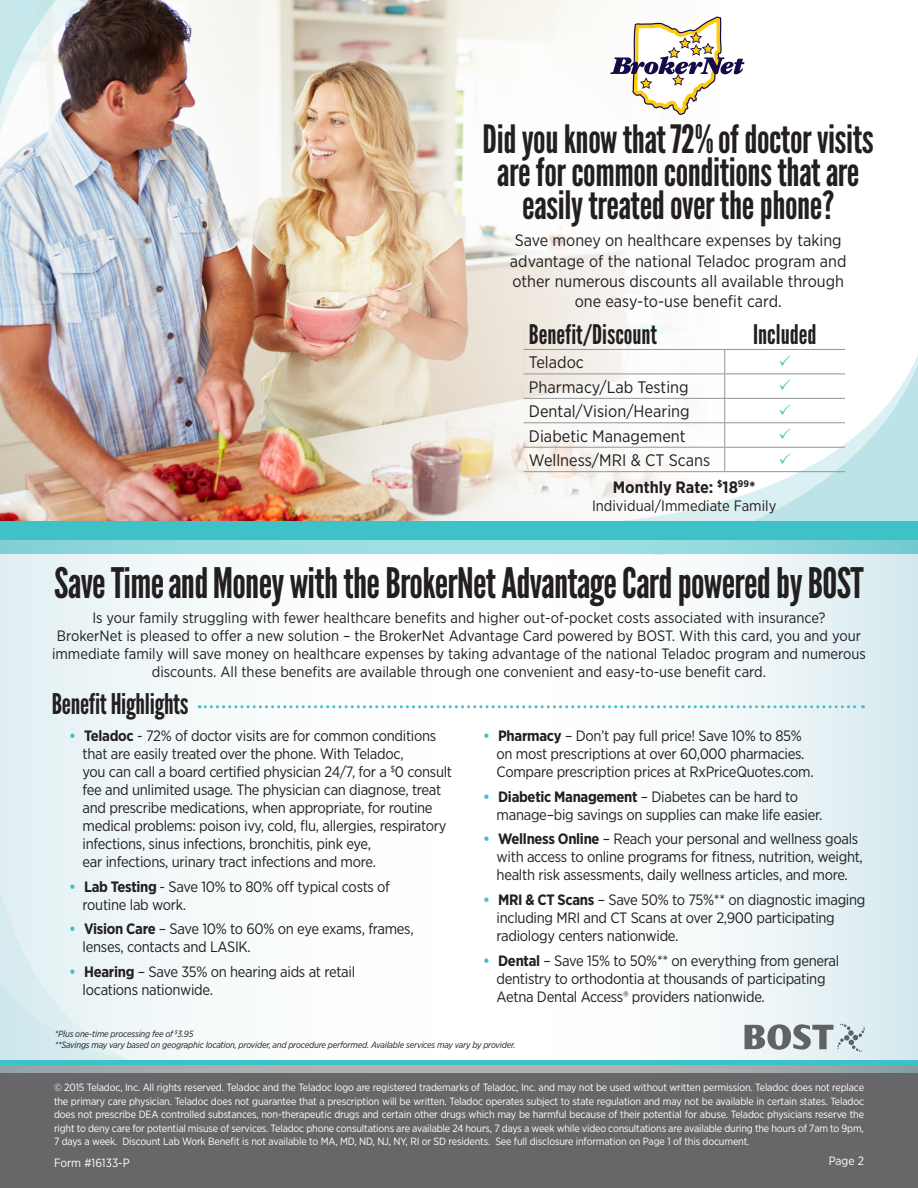
<style>
.page{position:relative;width:918px;height:1188px;background:#fff}
.page>*{position:absolute;margin:0;border:0;box-sizing:border-box;transform-origin:0 0}
.t1{font:42px "League Gothic";letter-spacing:-.015em;color:#231f20}
.t2{font:39px/33px "League Gothic";letter-spacing:-.01em;color:#231f20;text-align:center}
.t3{font:28.5px "League Gothic";letter-spacing:-.01em;color:#231f20}
.t4{font:27px "League Gothic";color:#231f20}
.t5{font:16.65px "Gotham Narrow";color:#231f20}
.t6{font:16.5px/20.2px "Gotham Narrow";color:#231f20;text-align:center}
.t7{font:700 16.5px "Gotham Narrow";color:#231f20}
.t8{font:15px/18px "Gotham Narrow";letter-spacing:-.02em;color:#231f20}
.t9{font:15px/18px "Gotham Narrow";color:#231f20;text-align:center}
.t10{font:12px "Gotham Narrow";color:#fff}
.t11{font:10.5px/13.5px "Gotham Narrow";letter-spacing:-.015em;color:#fff;text-align:justify}
.t12{font:italic 9px/10.5px "Gotham Narrow";letter-spacing:-.02em;color:#231f20}
.s1{font-weight:700;color:#3fc1c8}
.s2{font-weight:700}
</style>
<div class="page">
<svg style="left:720px;top:350px;width:198px;height:171px"></svg>
<div style="left:0;top:1065px;width:918px;height:123px;background:#676769"></div>
<div style="left:0;top:521px;width:918px;height:33px;background:#3fc1c8"></div>
<svg style="left:0;top:540px;width:918px;height:532px"></svg>
<div style="left:0;top:1060px;width:918px;height:5px;background:#3fc1c8"></div>
<svg style="left:199px;top:705px;width:664px;height:3px"></svg>
<img style="left:0;top:0;width:720px;height:521px">
<hr style="left:523px;top:349px;width:202px;height:1px;background:#939598">
<hr style="left:725px;top:349px;width:120px;height:1px;background:#939598">
<hr style="left:523px;top:374px;width:202px;height:1px;background:#939598">
<hr style="left:725px;top:374px;width:120px;height:1px;background:#939598">
<hr style="left:523px;top:398px;width:202px;height:1px;background:#939598">
<hr style="left:725px;top:398px;width:120px;height:1px;background:#939598">
<hr style="left:523px;top:422px;width:202px;height:1px;background:#939598">
<hr style="left:725px;top:422px;width:120px;height:1px;background:#939598">
<hr style="left:523px;top:447px;width:202px;height:1px;background:#939598">
<hr style="left:725px;top:447px;width:120px;height:1px;background:#939598">
<svg style="left:724px;top:350px;width:1px;height:121px"></svg>
<hr style="left:523px;top:471px;width:202px;height:1px;background:#939598">
<hr style="left:725px;top:471px;width:120px;height:1px;background:#939598">
<img style="left:175px;top:0;width:43px;height:263px">
<img style="left:0;top:0;width:175px;height:294px">
<svg style="left:745px;top:1024px;width:120px;height:28px;background:#acb4b6"></svg>
<svg style="left:610px;top:16px;width:135px;height:99px"></svg>
<svg style="left:780px;top:355px;width:11px;height:11px"></svg>
<svg style="left:780px;top:379px;width:11px;height:11px"></svg>
<svg style="left:780px;top:404px;width:11px;height:11px"></svg>
<svg style="left:780px;top:428px;width:11px;height:11px"></svg>
<svg style="left:780px;top:453px;width:11px;height:10px"></svg>
<p class="t2" style="left:483px;top:123px;width:393px">Did you know that 72% of doctor visits are for common conditions that are easily treated over the phone?</p>
<p class="t6" style="left:510px;top:230px;width:338px">Save money on healthcare expenses by taking advantage of the national Teladoc program and other numerous discounts all available through one easy-to-use benefit card.</p>
<p class="t4" style="left:529px;top:318px;width:130px">Benefit/Discount</p>
<p class="t4" style="left:753px;top:318px;width:65px">Included</p>
<p class="t5" style="left:529px;top:352px;width:56px">Teladoc</p>
<p class="t5" style="left:529px;top:377px;width:161px">Pharmacy/Lab Testing</p>
<p class="t5" style="left:529px;top:401px;width:162px">Dental/Vision/Hearing</p>
<p class="t5" style="left:529px;top:426px;width:158px">Diabetic Management</p>
<p class="t5" style="left:529px;top:450px;width:183px">Wellness/MRI &amp; CT Scans</p>
<p class="t7" style="left:613px;top:477px;width:144px">Monthly Rate: <sup>$</sup>18<sup>99</sup>*</p>
<p class="t9" style="left:592px;top:496px;width:186px">Individual/Immediate Family</p>
<p class="t1" style="left:54px;top:558px;width:811px">Save Time and Money with the BrokerNet Advantage Card powered by BOST</p>
<p class="t9" style="left:52px;top:608px;width:815px">Is your family struggling with fewer healthcare benefits and higher out-of-pocket costs associated with insurance?<br>BrokerNet is pleased to offer a new solution – the BrokerNet Advantage Card powered by BOST. With this card, you and your immediate family will save money on healthcare expenses by taking advantage of the national Teladoc program and numerous discounts. All these benefits are available through one convenient and easy-to-use benefit card.</p>
<p class="t3" style="left:52px;top:687px;width:138px">Benefit Highlights</p>
<p class="t8" style="left:497px;top:726px;width:319px;text-indent:-14px"><span class="s1">•</span> <span class="s2">Pharmacy</span> – Don’t pay full price! Save 10% to 85% on most prescriptions at over 60,000 pharmacies.<br>Compare prescription prices at RxPriceQuotes.com.</p>
<p class="t8" style="left:497px;top:787px;width:327px;text-indent:-14px"><span class="s1">•</span> <span class="s2">Diabetic Management</span> – Diabetes can be hard to manage–big savings on supplies can make life easier.</p>
<p class="t8" style="left:497px;top:830px;width:368px;text-indent:-14px"><span class="s1">•</span> <span class="s2">Wellness Online</span> – Reach your personal and wellness goals with access to online programs for fitness, nutrition, weight, health risk assessments, daily wellness articles, and more.</p>
<p class="t8" style="left:497px;top:891px;width:370px;text-indent:-14px"><span class="s1">•</span> <span class="s2">MRI &amp; CT Scans</span> – Save 50% to 75%** on diagnostic imaging including MRI and CT Scans at over 2,900 participating radiology centers nationwide.</p>
<p class="t8" style="left:497px;top:951px;width:344px;text-indent:-14px"><span class="s1">•</span> <span class="s2">Dental</span> – Save 15% to 50%** on everything from general dentistry to orthodontia at thousands of participating<br>Aetna Dental Access® providers nationwide.</p>
<p class="t12" style="left:55px;top:1029px;width:462px">*Plus one-time processing fee of <sup>$</sup>3.95<br>**Savings may vary based on geographic location, provider, and procedure performed. Available services may vary by provider.</p>
<p class="t8" style="left:83px;top:726px;width:371px;text-indent:-13px"><span class="s1">•</span> <span class="s2">Teladoc</span> - 72% of doctor visits are for common conditions that are easily treated over the phone. With Teladoc,<br>you can call a board certified physician 24/7, for a <sup>$</sup>0 consult fee and unlimited usage. The physician can diagnose, treat and prescribe medications, when appropriate, for routine medical problems: poison ivy, cold, flu, allergies, respiratory infections, sinus infections, bronchitis, pink eye,<br>ear infections, urinary tract infections and more.</p>
<p class="t8" style="left:83px;top:877px;width:309px;text-indent:-14px"><span class="s1">•</span> <span class="s2">Lab Testing</span> - Save 10% to 80% off typical costs of routine lab work.</p>
<p class="t8" style="left:83px;top:920px;width:333px;text-indent:-14px"><span class="s1">•</span> <span class="s2">Vision Care</span> – Save 10% to 60% on eye exams, frames, lenses, contacts and LASIK.</p>
<p class="t8" style="left:83px;top:963px;width:274px;text-indent:-14px"><span class="s1">•</span> <span class="s2">Hearing</span> – Save 35% on hearing aids at retail locations nationwide.</p>
<p class="t11" style="left:54px;top:1081px;width:812px">© 2015 Teladoc, Inc. All rights reserved. Teladoc and the Teladoc logo are registered trademarks of Teladoc, Inc. and may not be used without written permission. Teladoc does not replace the primary care physician. Teladoc does not guarantee that a prescription will be written. Teladoc operates subject to state regulation and may not be available in certain states. Teladoc does not prescribe DEA controlled substances, non-therapeutic drugs and certain other drugs which may be harmful because of their potential for abuse. Teladoc physicians reserve the right to deny care for potential misuse of services. Teladoc phone consultations are available 24 hours, 7 days a week while video consultations are available during the hours of 7am to 9pm, 7 days a week. Discount Lab Work Benefit is not available to MA, MD, ND, NJ, NY, RI or SD residents. See full disclosure information on Page 1 of this document.</p>
<p class="t10" style="left:54px;top:1155px;width:77px">Form #16133-P</p>
<p class="t10" style="left:829px;top:1154px;width:37px">Page 2</p>
</div>
